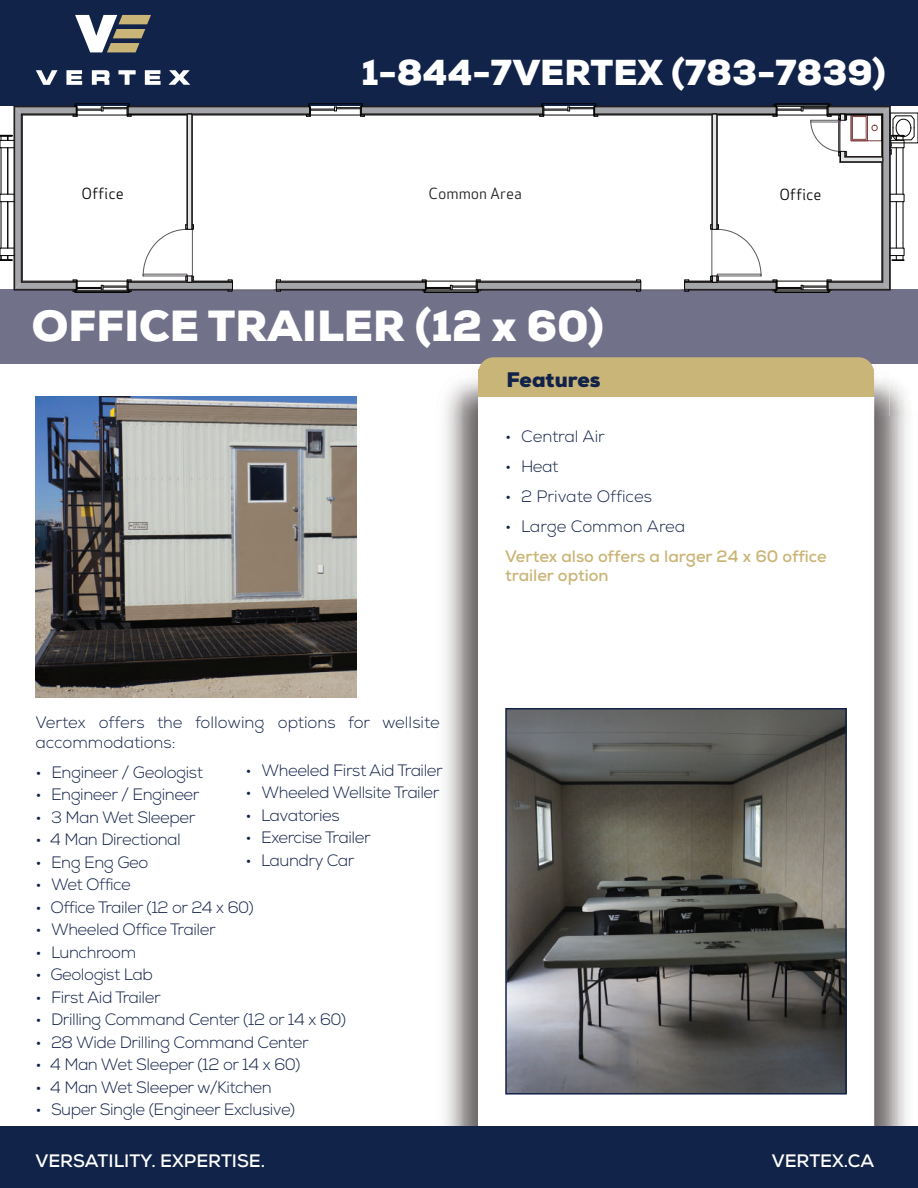
<style>
.page{position:relative;width:918px;height:1188px;background:#fff}
.page>*{position:absolute;margin:0;border:0;box-sizing:border-box;transform-origin:0 0}
.t1{font:900 43.5px "Nexa";color:#fff}
.t2{font:900 36px "Nexa";color:#fff}
.t3{font:900 21px "Nexa";color:#122349}
.t4{font:700 18px "Nexa";color:#fff}
.t5{font:300 16.5px "Nexa";letter-spacing:-.025em;color:#132249}
.t6{font:300 16.5px/19.8px "Nexa";color:#132249}
.t7{font:700 16.5px/19.8px "Nexa";color:#cab577}
.t8{font:15px "Apex Sans";color:#050504}
.t9{font:15px "Apex Sans";color:#231f20}
</style>
<div class="page">
<div style="left:0;top:0;width:918px;height:106px;background:#122349"></div>
<svg style="left:75px;top:15px;width:76px;height:37px"></svg>
<svg style="left:36px;top:70px;width:22px;height:15px"></svg>
<svg style="left:66px;top:70px;width:16px;height:15px"></svg>
<svg style="left:92px;top:70px;width:18px;height:15px"></svg>
<svg style="left:118px;top:70px;width:18px;height:15px"></svg>
<svg style="left:145px;top:70px;width:16px;height:15px"></svg>
<svg style="left:168px;top:70px;width:22px;height:15px"></svg>
<div style="left:0;top:290px;width:918px;height:74px;background:#72718a"></div>
<img style="left:35px;top:396px;width:321px;height:302px">
<img style="left:889px;top:382px;width:20px;height:34px">
<img style="left:874px;top:416px;width:33px;height:710px">
<img style="left:462px;top:365px;width:427px;height:52px">
<img style="left:462px;top:416px;width:16px;height:710px">
<div style="left:478px;top:359px;width:396px;height:781px;background:#fff;border-radius:15px"></div>
<div style="left:478px;top:357px;width:396px;height:31px;background:#cab578;border-radius:15px"></div>
<div style="left:478px;top:370px;width:396px;height:27px;background:#cab578"></div>
<div style="left:0;top:1126px;width:918px;height:62px;background:#122349"></div>
<svg style="left:914px;top:118px;width:1px;height:20px"></svg>
<div style="left:685px;top:282px;width:91px;height:7px;background:#a5a6aa"></div>
<div style="left:477px;top:282px;width:164px;height:7px;background:#a5a6aa"></div>
<div style="left:276px;top:282px;width:149px;height:7px;background:#a5a6aa"></div>
<div style="left:128px;top:282px;width:104px;height:7px;background:#a5a6aa"></div>
<div style="left:128px;top:107px;width:182px;height:7px;background:#a5a6aa"></div>
<div style="left:361px;top:107px;width:182px;height:7px;background:#a5a6aa"></div>
<div style="left:595px;top:107px;width:181px;height:7px;background:#a5a6aa"></div>
<div style="left:187px;top:114px;width:5px;height:115px;background:#e4e5e7"></div>
<div style="left:712px;top:114px;width:5px;height:115px;background:#e4e5e7"></div>
<hr style="left:685px;top:290px;width:91px;height:1px;background:#231f20">
<hr style="left:477px;top:290px;width:164px;height:1px;background:#231f20">
<hr style="left:276px;top:290px;width:149px;height:1px;background:#231f20">
<hr style="left:128px;top:290px;width:104px;height:1px;background:#231f20">
<hr style="left:685px;top:289px;width:91px;height:1px;background:#231f20">
<hr style="left:477px;top:289px;width:164px;height:1px;background:#231f20">
<hr style="left:276px;top:289px;width:149px;height:1px;background:#231f20">
<hr style="left:128px;top:289px;width:104px;height:1px;background:#231f20">
<hr style="left:717px;top:282px;width:59px;height:1px;background:#231f20">
<hr style="left:477px;top:282px;width:164px;height:1px;background:#231f20">
<hr style="left:276px;top:282px;width:149px;height:1px;background:#231f20">
<hr style="left:192px;top:282px;width:40px;height:1px;background:#050504">
<hr style="left:128px;top:282px;width:59px;height:1px;background:#231f20">
<hr style="left:717px;top:281px;width:59px;height:1px;background:#231f20">
<hr style="left:477px;top:281px;width:164px;height:1px;background:#231f20">
<hr style="left:276px;top:281px;width:149px;height:1px;background:#231f20">
<hr style="left:192px;top:281px;width:40px;height:1px;background:#050504">
<hr style="left:128px;top:281px;width:59px;height:1px;background:#231f20">
<hr style="left:641px;top:290px;width:44px;height:1px;background:#58595b">
<svg style="left:636px;top:280px;width:6px;height:11px"></svg>
<svg style="left:422px;top:280px;width:59px;height:13px"></svg>
<hr style="left:232px;top:290px;width:44px;height:1px;background:#58595b">
<svg style="left:274px;top:280px;width:8px;height:12px"></svg>
<svg style="left:228px;top:280px;width:5px;height:11px"></svg>
<hr style="left:128px;top:106px;width:182px;height:1px;background:#231f20">
<hr style="left:361px;top:106px;width:182px;height:1px;background:#231f20">
<hr style="left:595px;top:106px;width:181px;height:1px;background:#231f20">
<hr style="left:128px;top:107px;width:182px;height:1px;background:#231f20">
<hr style="left:361px;top:107px;width:182px;height:1px;background:#231f20">
<hr style="left:595px;top:107px;width:181px;height:1px;background:#231f20">
<hr style="left:128px;top:114px;width:59px;height:1px;background:#050504">
<hr style="left:192px;top:114px;width:118px;height:1px;background:#231f20">
<hr style="left:361px;top:114px;width:182px;height:1px;background:#231f20">
<hr style="left:595px;top:114px;width:117px;height:1px;background:#231f20">
<hr style="left:717px;top:114px;width:59px;height:1px;background:#050504">
<hr style="left:128px;top:115px;width:59px;height:1px;background:#050504">
<hr style="left:192px;top:115px;width:118px;height:1px;background:#231f20">
<hr style="left:361px;top:115px;width:182px;height:1px;background:#231f20">
<hr style="left:595px;top:115px;width:117px;height:1px;background:#231f20">
<hr style="left:717px;top:115px;width:59px;height:1px;background:#050504">
<svg style="left:306px;top:104px;width:59px;height:13px"></svg>
<svg style="left:539px;top:104px;width:60px;height:13px"></svg>
<hr style="left:192px;top:114px;width:1px;height:115px;background:#231f20">
<hr style="left:191px;top:114px;width:1px;height:115px;background:#231f20">
<hr style="left:187px;top:114px;width:1px;height:115px;background:#231f20">
<svg style="left:143px;top:225px;width:51px;height:58px"></svg>
<hr style="left:717px;top:114px;width:1px;height:115px;background:#231f20">
<hr style="left:716px;top:114px;width:1px;height:115px;background:#231f20">
<hr style="left:712px;top:114px;width:1px;height:115px;background:#231f20">
<svg style="left:682px;top:225px;width:80px;height:67px"></svg>
<svg style="left:773px;top:104px;width:141px;height:189px"></svg>
<svg style="left:0;top:104px;width:132px;height:189px"></svg>
<img style="left:508px;top:711px;width:336px;height:381px">
<div style="left:505px;top:708px;width:342px;height:387px;border:2px solid #132249"></div>
<h2 class="t2" style="left:362px;top:50px;width:525px">1-844-7VERTEX (783-7839)</h2>
<p class="t8" style="left:82px;top:181px;width:44px">Office</p>
<p class="t9" style="left:428px;top:181px;width:95px">Common Area</p>
<p class="t8" style="left:779px;top:182px;width:44px">Office</p>
<h1 class="t1" style="left:32px;top:298px;width:573px">OFFICE TRAILER (12 x 60)</h1>
<p class="t3" style="left:507px;top:366px;width:96px">Features</p>
<p class="t6" style="left:35px;top:713px;width:406px">Vertex offers the following options for wellsite accommodations:</p>
<p class="t5" style="left:35px;top:762px;width:169px">• Engineer / Geologist</p>
<p class="t5" style="left:35px;top:785px;width:166px">• Engineer / Engineer</p>
<p class="t5" style="left:35px;top:807px;width:161px">• 3 Man Wet Sleeper</p>
<p class="t5" style="left:35px;top:830px;width:147px">• 4 Man Directional</p>
<p class="t5" style="left:35px;top:852px;width:115px">• Eng Eng Geo</p>
<p class="t5" style="left:35px;top:875px;width:97px">• Wet Office</p>
<p class="t5" style="left:35px;top:897px;width:220px">• Office Trailer (12 or 24 x 60)</p>
<p class="t5" style="left:35px;top:920px;width:182px">• Wheeled Office Trailer</p>
<p class="t5" style="left:35px;top:942px;width:102px">• Lunchroom</p>
<p class="t5" style="left:35px;top:965px;width:119px">• Geologist Lab</p>
<p class="t5" style="left:35px;top:987px;width:127px">• First Aid Trailer</p>
<p class="t5" style="left:35px;top:1010px;width:312px">• Drilling Command Center (12 or 14 x 60)</p>
<p class="t5" style="left:35px;top:1032px;width:275px">• 28 Wide Drilling Command Center</p>
<p class="t5" style="left:35px;top:1055px;width:267px">• 4 Man Wet Sleeper (12 or 14 x 60)</p>
<p class="t5" style="left:35px;top:1077px;width:238px">• 4 Man Wet Sleeper w/Kitchen</p>
<p class="t5" style="left:35px;top:1100px;width:261px">• Super Single (Engineer Exclusive)</p>
<p class="t5" style="left:245px;top:760px;width:199px">• Wheeled First Aid Trailer</p>
<p class="t5" style="left:245px;top:783px;width:196px">• Wheeled Wellsite Trailer</p>
<p class="t5" style="left:245px;top:805px;width:96px">• Lavatories</p>
<p class="t5" style="left:245px;top:828px;width:127px">• Exercise Trailer</p>
<p class="t5" style="left:245px;top:850px;width:111px">• Laundry Car</p>
<p class="t4" style="left:35px;top:1150px;width:231px">VERSATILITY. EXPERTISE.</p>
<p class="t6" style="left:505px;top:426px;width:101px">• Central Air</p>
<p class="t5" style="left:505px;top:456px;width:55px">• Heat</p>
<p class="t6" style="left:505px;top:486px;width:148px">• 2 Private Offices</p>
<p class="t6" style="left:505px;top:516px;width:182px">• Large Common Area</p>
<p class="t7" style="left:505px;top:546px;width:323px">Vertex also offers a larger 24 x 60 office trailer option</p>
<p class="t4" style="left:772px;top:1150px;width:104px">VERTEX.CA</p>
</div>
